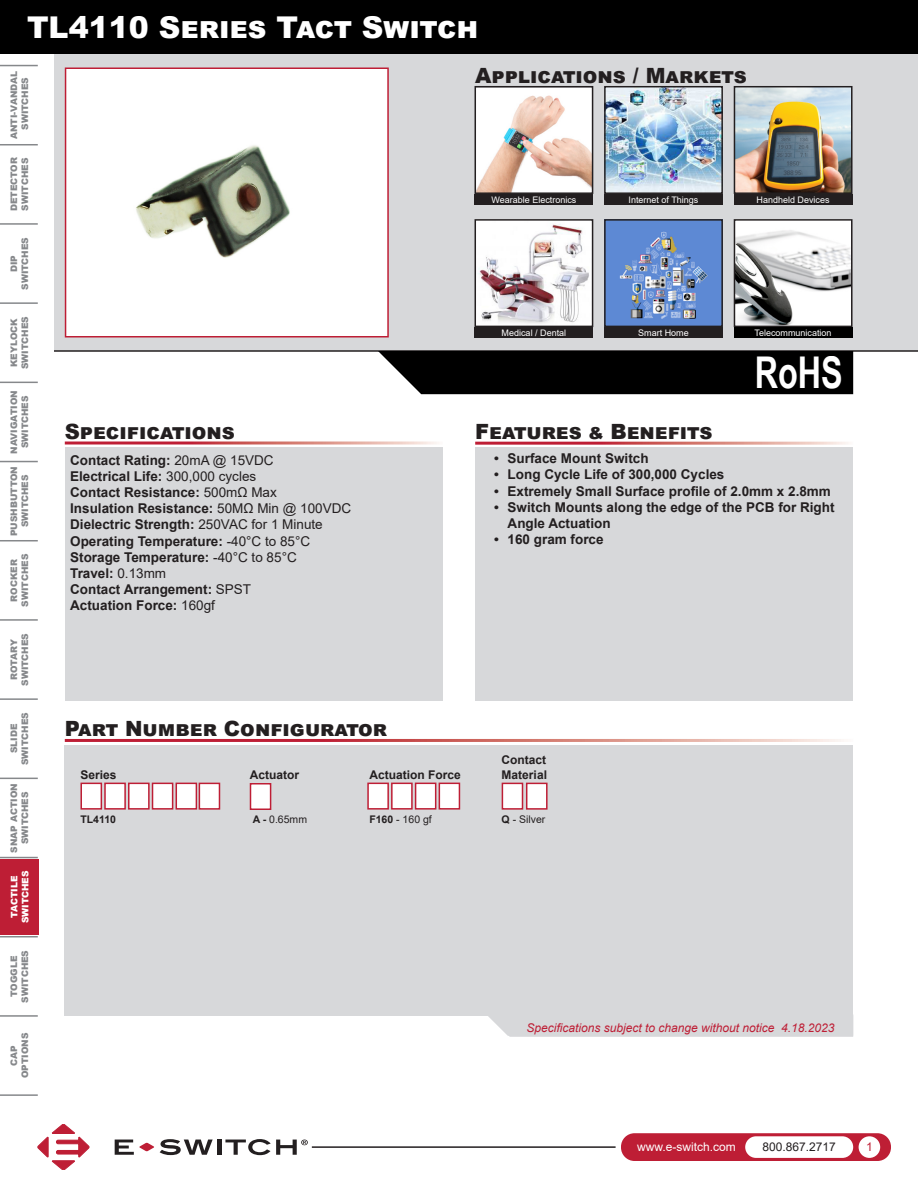
<style>
.page{position:relative;width:918px;height:1188px;background:#fff}
.page>*{position:absolute;margin:0;border:0;box-sizing:border-box;transform-origin:0 0}
.t1{font:700 43.8px "Arial Narrow";color:#fff;scale:.9 1}
.t2{font:900 30px "Arial";color:#fff}
.t3{font:900 21px "Arial";color:#231f20}
.t4{font:700 13.5px/16.2px "Arial";color:#231f20}
.t5{font:italic 12px "Arial";color:#be1e35}
.HTO_Header{font:700 12px "Arial";color:#231f20}
.t6{font:12px "Arial";color:#fff}
.t7{font:12px "Arial";color:#231f20}
.t8{font:12px "Arial";color:#be1e35}
.HTO_Info{font:10.5px "Arial";color:#231f20}
.HTO_Info-2{font:700 10.5px "Arial";color:#231f20}
.t9{font:900 9px/10.8px "Arial";color:#86888b;text-align:center}
.t10{font:9px "Arial";color:#fff}
.t11{font:900 9px "Arial";color:#fff}
.s1{font-weight:400}
.s2{font-weight:700}
</style>
<div class="page">
<div style="left:621px;top:1133px;width:270px;height:28px;background:#be1e35;border-radius:14px"></div>
<div style="left:745px;top:1136px;width:108px;height:22px;background:#fff;border-radius:11px"></div>
<div style="left:859px;top:1136px;width:21px;height:22px;background:#fff;border-radius:50%"></div>
<hr style="left:312px;top:1146px;width:304px;height:2px;background:#231f20">
<div style="left:65px;top:745px;width:788px;height:270px;background:#d7d8da"></div>
<div style="left:54px;top:0;width:864px;height:351px;background:#d7d8da"></div>
<hr style="left:54px;top:350px;width:864px;height:2px;background:#231f20">
<div style="left:378px;top:351px;width:475px;height:43px;background:#000"></div>
<div style="left:475px;top:448px;width:378px;height:253px;background:#d7d8da"></div>
<div style="left:65px;top:448px;width:378px;height:253px;background:#d7d8da"></div>
<hr style="left:0;top:144px;width:38px;height:1px;background:#86888b">
<hr style="left:0;top:65px;width:38px;height:1px;background:#86888b">
<hr style="left:0;top:223px;width:38px;height:2px;background:#86888b">
<hr style="left:0;top:302px;width:38px;height:2px;background:#86888b">
<hr style="left:0;top:382px;width:38px;height:1px;background:#86888b">
<hr style="left:0;top:461px;width:38px;height:1px;background:#86888b">
<hr style="left:0;top:540px;width:38px;height:1px;background:#86888b">
<hr style="left:0;top:619px;width:38px;height:2px;background:#86888b">
<hr style="left:0;top:698px;width:38px;height:2px;background:#86888b">
<hr style="left:0;top:778px;width:38px;height:1px;background:#86888b">
<hr style="left:0;top:857px;width:38px;height:1px;background:#86888b">
<hr style="left:0;top:936px;width:38px;height:1px;background:#86888b">
<hr style="left:0;top:1015px;width:38px;height:2px;background:#86888b">
<hr style="left:0;top:1094px;width:38px;height:2px;background:#86888b">
<div style="left:66px;top:68px;width:322px;height:269px;background:#fff"></div>
<img style="left:136px;top:145px;width:154px;height:113px">
<div style="left:65px;top:68px;width:324px;height:270px;border:2px solid #be1e35"></div>
<div style="left:0;top:859px;width:38px;height:76px;background:#be1e35"></div>
<img style="left:478px;top:89px;width:112px;height:102px">
<div style="left:475px;top:86px;width:118px;height:108px;border:2px solid #231f20"></div>
<img style="left:737px;top:89px;width:113px;height:102px">
<div style="left:734px;top:86px;width:119px;height:108px;border:2px solid #231f20"></div>
<img style="left:478px;top:222px;width:112px;height:102px">
<div style="left:475px;top:219px;width:118px;height:108px;border:2px solid #231f20"></div>
<img style="left:607px;top:222px;width:113px;height:102px">
<div style="left:604px;top:219px;width:119px;height:108px;border:2px solid #231f20"></div>
<div style="left:475px;top:194px;width:118px;height:11px;background:#231f20"></div>
<div style="left:604px;top:194px;width:119px;height:11px;background:#231f20"></div>
<div style="left:734px;top:194px;width:119px;height:11px;background:#231f20"></div>
<div style="left:475px;top:327px;width:118px;height:11px;background:#231f20"></div>
<div style="left:604px;top:327px;width:119px;height:11px;background:#231f20"></div>
<img style="left:607px;top:89px;width:113px;height:102px">
<div style="left:604px;top:86px;width:119px;height:108px;border:2px solid #231f20"></div>
<img style="left:737px;top:222px;width:113px;height:102px">
<div style="left:734px;top:219px;width:119px;height:108px;border:2px solid #231f20"></div>
<div style="left:734px;top:327px;width:119px;height:11px;background:#000"></div>
<div style="left:0;top:0;width:918px;height:54px;background:#000"></div>
<svg style="left:115px;top:1140px;width:39px;height:15px"></svg>
<svg style="left:160px;top:1139px;width:53px;height:16px"></svg>
<hr style="left:217px;top:1140px;width:4px;height:15px;background:#231f20">
<svg style="left:225px;top:1139px;width:83px;height:16px"></svg>
<svg style="left:38px;top:1124px;width:51px;height:46px"></svg>
<div style="left:80px;top:783px;width:22px;height:27px;background:#fff;border:2px solid #be1e35"></div>
<div style="left:104px;top:783px;width:22px;height:27px;background:#fff;border:2px solid #be1e35"></div>
<div style="left:128px;top:783px;width:22px;height:27px;background:#fff;border:2px solid #be1e35"></div>
<div style="left:152px;top:783px;width:21px;height:27px;background:#fff;border:2px solid #be1e35"></div>
<div style="left:176px;top:783px;width:21px;height:27px;background:#fff;border:2px solid #be1e35"></div>
<div style="left:502px;top:783px;width:21px;height:27px;background:#fff;border:2px solid #be1e35"></div>
<div style="left:199px;top:783px;width:21px;height:27px;background:#fff;border:2px solid #be1e35"></div>
<div style="left:526px;top:783px;width:22px;height:27px;background:#fff;border:2px solid #be1e35"></div>
<div style="left:367px;top:783px;width:22px;height:27px;background:#fff;border:2px solid #be1e35"></div>
<div style="left:391px;top:783px;width:22px;height:27px;background:#fff;border:2px solid #be1e35"></div>
<div style="left:415px;top:783px;width:21px;height:27px;background:#fff;border:2px solid #be1e35"></div>
<div style="left:439px;top:783px;width:21px;height:27px;background:#fff;border:2px solid #be1e35"></div>
<div style="left:250px;top:783px;width:21px;height:27px;background:#fff;border:2px solid #be1e35"></div>
<div style="left:486px;top:1015px;width:367px;height:22px;background:#d7d8da"></div>
<p class="t2" style="left:27px;top:5px;width:453px">TL4110 Series Tact Switch</p>
<p class="t9" style="left:8px;top:139px;width:70px;rotate:-90deg">ANTI-VANDAL<br>SWITCHES</p>
<p class="t9" style="left:8px;top:211px;width:56px;text-align:left;rotate:-90deg">DETECTOR<br>SWITCHES</p>
<p class="t9" style="left:8px;top:290px;width:54px;rotate:-90deg">DIP<br>SWITCHES</p>
<p class="t9" style="left:8px;top:369px;width:54px;text-align:left;rotate:-90deg">KEYLOCK<br>SWITCHES</p>
<p class="t9" style="left:8px;top:454px;width:65px;rotate:-90deg">NAVIGATION<br>SWITCHES</p>
<p class="t9" style="left:8px;top:536px;width:71px;rotate:-90deg">PUSHBUTTON</p>
<p class="t9" style="left:19px;top:527px;width:54px;rotate:-90deg">SWITCHES</p>
<p class="t9" style="left:8px;top:607px;width:54px;rotate:-90deg">ROCKER<br>SWITCHES</p>
<p class="t9" style="left:8px;top:686px;width:54px;rotate:-90deg">ROTARY<br>SWITCHES</p>
<p class="t9" style="left:8px;top:765px;width:54px;rotate:-90deg">SLIDE<br>SWITCHES</p>
<p class="t9" style="left:8px;top:853px;width:71px;rotate:-90deg">SNAP ACTION<br>SWITCHES</p>
<p class="t11" style="left:8px;top:918px;width:44px;rotate:-90deg">TACTILE</p>
<p class="t11" style="left:19px;top:923px;width:54px;rotate:-90deg">SWITCHES</p>
<p class="t9" style="left:8px;top:1003px;width:54px;rotate:-90deg">TOGGLE<br>SWITCHES</p>
<p class="t9" style="left:8px;top:1078px;width:47px;rotate:-90deg">CAP<br>OPTIONS</p>
<h3 class="t3" style="left:475px;top:60px;width:273px">Applications / Markets</h3>
<p class="t10" style="left:491px;top:193px;width:86px">Wearable Electronics</p>
<p class="t10" style="left:629px;top:193px;width:71px">Internet of Things</p>
<p class="t10" style="left:757px;top:193px;width:75px">Handheld Devices</p>
<p class="t10" style="left:502px;top:326px;width:66px">Medical / Dental</p>
<p class="t10" style="left:638px;top:326px;width:52px">Smart Home</p>
<p class="t10" style="left:755px;top:326px;width:79px">Telecommunication</p>
<p class="t3" style="left:65px;top:416px;width:172px">Specifications</p>
<p class="t3" style="left:475px;top:416px;width:239px">Features &amp; Benefits</p>
<h1 class="t1" style="left:755px;top:340px;width:99px">RoHS</h1>
<p class="t4" style="left:70px;top:452px;width:205px">Contact Rating: <span class="s1">20mA @ 15VDC</span></p>
<p class="t4" style="left:70px;top:468px;width:188px">Electrical Life: <span class="s1">300,000 cycles</span></p>
<p class="t4" style="left:70px;top:484px;width:283px">Contact Resistance: <span class="s1">500mΩ Max<br></span>Insulation Resistance: <span class="s1">50MΩ Min @ 100VDC</span></p>
<p class="t4" style="left:70px;top:517px;width:254px">Dielectric Strength: <span class="s1">250VAC for 1 Minute</span></p>
<p class="t4" style="left:70px;top:533px;width:242px">Operating Temperature: <span class="s1">-40°C to 85°C</span></p>
<p class="t4" style="left:70px;top:549px;width:228px">Storage Temperature: <span class="s1">-40°C to 85°C<br></span>Travel: <span class="s1">0.13mm<br></span>Contact Arrangement: <span class="s1">SPST</span></p>
<p class="t4" style="left:70px;top:598px;width:146px">Actuation Force: <span class="s1">160gf</span></p>
<h3 class="t3" style="left:65px;top:713px;width:324px">Part Number Configurator</h3>
<p class="t4" style="left:494px;top:450px;width:156px">• Surface Mount Switch</p>
<p class="t4" style="left:494px;top:467px;width:232px">• Long Cycle Life of 300,000 Cycles</p>
<p class="t4" style="left:494px;top:483px;width:338px">• Extremely Small Surface profile of 2.0mm x 2.8mm</p>
<p class="t4" style="left:508px;top:499px;width:329px;text-indent:-14px">• Switch Mounts along the edge of the PCB for Right<br>Angle Actuation</p>
<p class="t4" style="left:494px;top:531px;width:111px">• 160 gram force</p>
<p class="HTO_Header" style="left:502px;top:752px;width:46px">Contact</p>
<p class="HTO_Header" style="left:80px;top:766px;width:38px">Series</p>
<p class="HTO_Header" style="left:369px;top:766px;width:93px">Actuation Force</p>
<p class="HTO_Header" style="left:250px;top:766px;width:51px">Actuator</p>
<p class="HTO_Header" style="left:502px;top:766px;width:47px">Material</p>
<p class="HTO_Info-2" style="left:80px;top:812px;width:37px">TL4110</p>
<p class="HTO_Info" style="left:253px;top:812px;width:56px"><span class="s2">A -</span> 0.65mm</p>
<p class="HTO_Info" style="left:369px;top:812px;width:64px"><span class="s2">F160</span> - 160 gf</p>
<p class="HTO_Info" style="left:502px;top:812px;width:45px"><span class="s2">Q</span> - Silver</p>
<p class="t5" style="left:578px;top:1018px;width:250px">Specifications subject to c ange without notice</p>
<p class="t5" style="left:526px;top:1020px;width:310px">Specifications subject to change without notice 4.18.2023</p>
<p class="t6" style="left:637px;top:1139px;width:100px">www.e-switch.com</p>
<p class="t7" style="left:762px;top:1139px;width:75px">800.867.2717</p>
<p class="t8" style="left:866px;top:1138px;width:8px">1</p>
</div>
